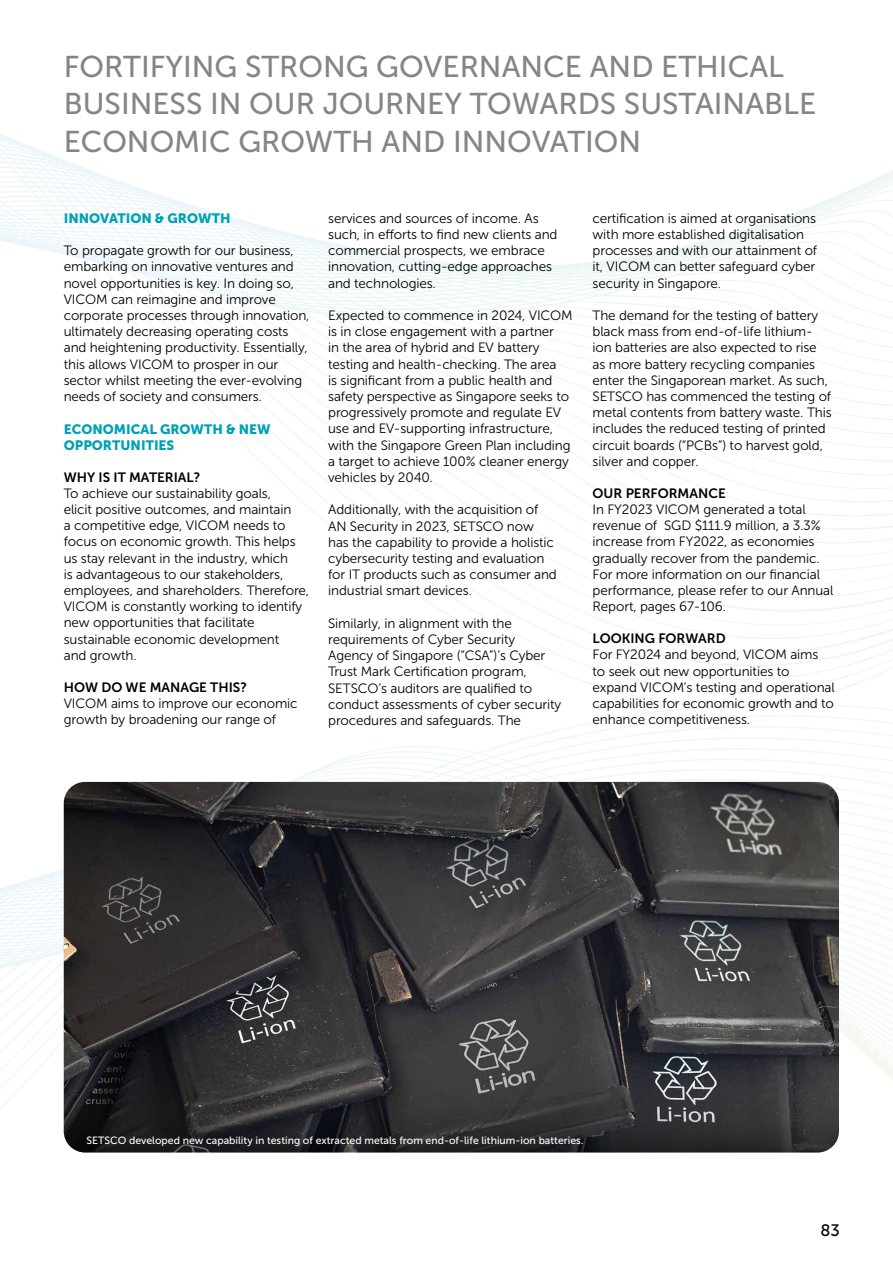
<style>
.page{position:relative;width:893px;height:1263px;background:#fff}
.page>*{position:absolute;margin:0;border:0;box-sizing:border-box;transform-origin:0 0}
.t1{font:30px/37.5px "Museo Sans 500";color:#858584}
.t2{font:16.5px "Museo Sans 500";color:#000}
.t3{font:13.5px/16.2px "Museo Sans 300";letter-spacing:-.01em;color:#000}
.t4{font:13.5px "Museo Sans 700";color:#000}
.t5{font:13.5px/16.5px "Museo Sans 900";color:#00a0b5}
.t6{font:10.5px "Museo Sans 500";color:#fff}
</style>
<div class="page">
<svg style="left:0;top:781px;width:893px;height:264px"></svg>
<svg style="left:0;top:134px;width:893px;height:243px"></svg>
<svg style="left:64px;top:782px;width:775px;height:370px;background:#363637"></svg>
<h1 class="t1" style="left:64px;top:48px;width:754px">FORTIFYING STRONG GOVERNANCE AND ETHICAL<br>BUSINESS IN OUR JOURNEY TOWARDS SUSTAINABLE<br>ECONOMIC GROWTH AND INNOVATION</h1>
<p class="t5" style="left:64px;top:210px;width:168px">INNOVATION &amp; GROWTH</p>
<p class="t3" style="left:64px;top:242px;width:247px">To propagate growth for our business, embarking on innovative ventures and novel opportunities is key. In doing so, VICOM can reimagine and improve corporate processes through innovation, ultimately decreasing operating costs and heightening productivity. Essentially, this allows VICOM to prosper in our sector whilst meeting the ever-evolving needs of society and consumers.</p>
<p class="t5" style="left:64px;top:421px;width:208px">ECONOMICAL GROWTH &amp; NEW<br>OPPORTUNITIES</p>
<p class="t4" style="left:64px;top:469px;width:138px">WHY IS IT MATERIAL?</p>
<p class="t3" style="left:64px;top:485px;width:247px">To achieve our sustainability goals,<br>elicit positive outcomes, and maintain<br>a competitive edge, VICOM needs to focus on economic growth. This helps us stay relevant in the industry, which<br>is advantageous to our stakeholders, employees, and shareholders. Therefore, VICOM is constantly working to identify new opportunities that facilitate sustainable economic development<br>and growth.</p>
<p class="t4" style="left:64px;top:680px;width:185px">HOW DO WE MANAGE THIS?</p>
<p class="t3" style="left:64px;top:695px;width:235px">VICOM aims to improve our economic growth by broadening our range of</p>
<p class="t3" style="left:328px;top:210px;width:231px">services and sources of income. As such, in efforts to find new clients and commercial prospects, we embrace innovation, cutting-edge approaches and technologies.</p>
<p class="t3" style="left:328px;top:307px;width:246px">Expected to commence in 2024, VICOM is in close engagement with a partner<br>in the area of hybrid and EV battery testing and health-checking. The area<br>is significant from a public health and safety perspective as Singapore seeks to progressively promote and regulate EV use and EV-supporting infrastructure, with the Singapore Green Plan including a target to achieve 100% cleaner energy vehicles by 2040.</p>
<p class="t3" style="left:328px;top:502px;width:230px">Additionally, with the acquisition of AN Security in 2023, SETSCO now has the capability to provide a holistic cybersecurity testing and evaluation for IT products such as consumer and industrial smart devices.</p>
<p class="t3" style="left:328px;top:615px;width:235px">Similarly, in alignment with the requirements of Cyber Security Agency of Singapore (“CSA”)’s Cyber Trust Mark Certification program, SETSCO’s auditors are qualified to conduct assessments of cyber security procedures and safeguards. The</p>
<p class="t3" style="left:593px;top:210px;width:226px">certification is aimed at organisations with more established digitalisation processes and with our attainment of it, VICOM can better safeguard cyber security in Singapore.</p>
<p class="t3" style="left:593px;top:307px;width:241px">The demand for the testing of battery black mass from end-of-life lithium&shy;ion batteries are also expected to rise as more battery recycling companies enter the Singaporean market. As such, SETSCO has commenced the testing of metal contents from battery waste. This includes the reduced testing of printed circuit boards (“PCBs”) to harvest gold, silver and copper.</p>
<p class="t4" style="left:593px;top:486px;width:135px">OUR PERFORMANCE</p>
<p class="t3" style="left:593px;top:501px;width:242px">In FY2023 VICOM generated a total revenue of SGD $111.9 million, a 3.3% increase from FY2022, as economies gradually recover from the pandemic.<br>For more information on our financial performance, please refer to our Annual Report, pages 67-106.</p>
<p class="t4" style="left:593px;top:631px;width:135px">LOOKING FORWARD</p>
<p class="t3" style="left:593px;top:647px;width:244px">For FY2024 and beyond, VICOM aims<br>to seek out new opportunities to expand VICOM’s testing and operational capabilities for economic growth and to enhance competitiveness.</p>
<p class="t6" style="left:86px;top:1134px;width:499px">SETSCO developed new capability in testing of extracted metals from end-of-life lithium-ion batteries.</p>
<p class="t2" style="left:820px;top:1221px;width:21px">83</p>
</div>
